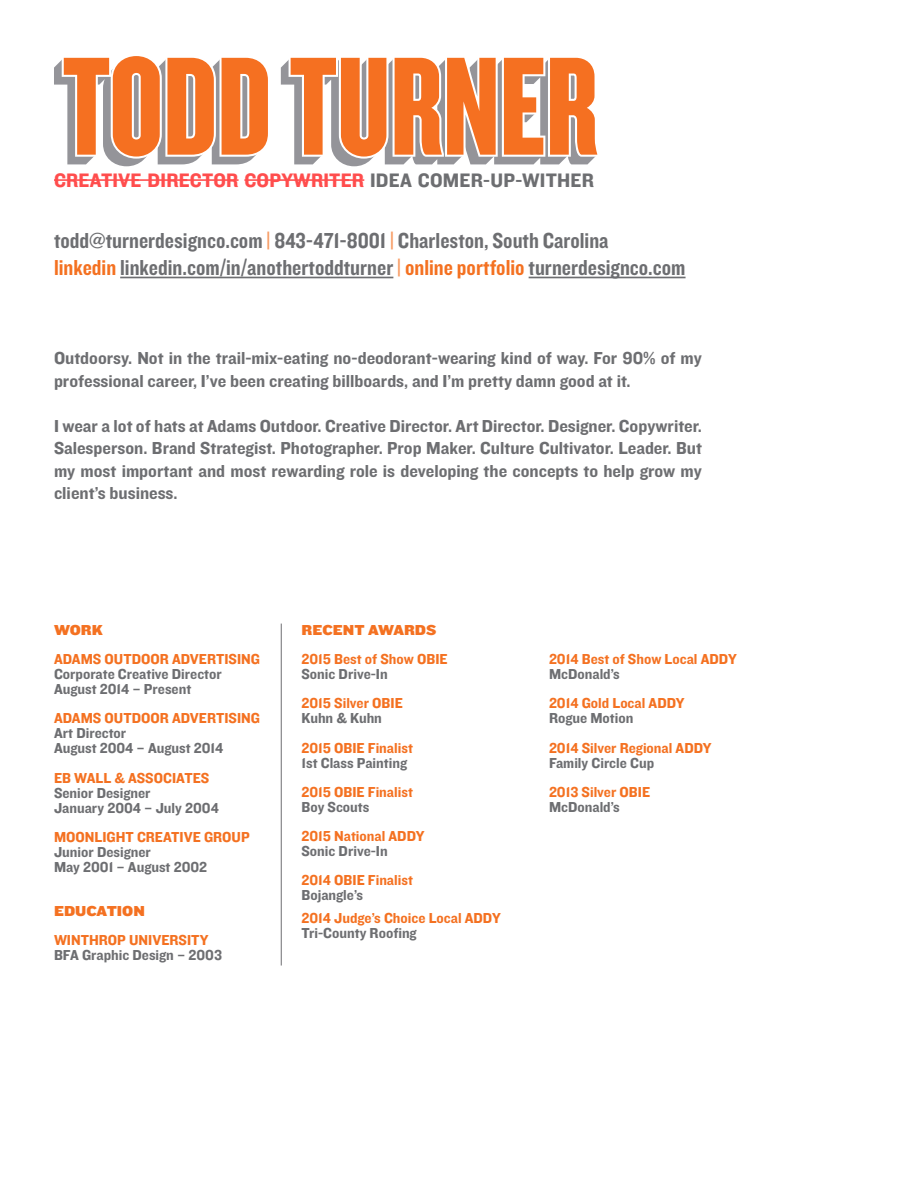
<style>
.page{position:relative;width:918px;height:1188px;background:#fff}
.page>*{position:absolute;margin:0;border:0;box-sizing:border-box;transform-origin:0 0}
.t1{font:22.5px/27px "Knockout HTF50 Welterweight";color:#6d6e71}
.t2{font:20.25px "Knockout HTF51 Middleweight";letter-spacing:.01em;color:#ff4d4d}
.t3{font:18px/22.5px "Knockout HTF51 Middleweight";color:#6d6e71}
.t4{font:15px "Knockout HTF51 Middleweight";color:#f47121}
.t5{font:15px/15px "Knockout HTF51 Middleweight";color:#6d6e71}
.t6{font:15px "Knockout HTF72 Full Cruiserwt";color:#f47121}
.s1{color:#6d6e71}
.s2{color:#f79c64}
.s3{color:#f47121}
</style>
<div class="page">
<hr style="left:120px;top:277px;width:273px;height:1px;background:#6d6e71">
<hr style="left:529px;top:277px;width:157px;height:1px;background:#6d6e71">
<hr style="left:54px;top:179px;width:185px;height:2px;background:#ff4d4d">
<hr style="left:244px;top:179px;width:120px;height:2px;background:#ff4d4d">
<hr style="left:281px;top:624px;width:1px;height:342px;background:#6d6e71">
<svg style="left:54px;top:56px;width:214px;height:110px"></svg>
<svg style="left:281px;top:57px;width:317px;height:109px"></svg>
<p class="t2" style="left:54px;top:169px;width:542px">CREATIVE DIRECTOR COPYWRITER <span class="s1">IDEA COMER-UP-WITHER</span></p>
<p class="t1" style="left:54px;top:228px;width:633px">todd@turnerdesignco.com <span class="s2">|</span> 843-471-8001 <span class="s2">|</span> Charleston, South Carolina<br><span class="s3">linkedin</span> linkedin.com/in/anothertoddturner <span class="s2">|</span> <span class="s3">online portfolio</span> turnerdesignco.com</p>
<p class="t3" style="left:54px;top:348px;width:649px">Outdoorsy. Not in the trail-mix-eating no-deodorant-wearing kind of way. For 90% of my professional career, I’ve been creating billboards, and I’m pretty damn good at it.</p>
<p class="t3" style="left:54px;top:415px;width:649px;text-align:justify">I wear a lot of hats at Adams Outdoor. Creative Director. Art Director. Designer. Copywriter.<br>Salesperson. Brand Strategist. Photographer. Prop Maker. Culture Cultivator. Leader. But my most important and most rewarding role is developing the concepts to help grow my client’s business.</p>
<p class="t6" style="left:54px;top:622px;width:50px">WORK</p>
<p class="t4" style="left:54px;top:651px;width:208px">ADAMS OUTDOOR ADVERTISING</p>
<p class="t5" style="left:54px;top:667px;width:169px">Corporate Creative Director<br>August 2014 – Present</p>
<p class="t4" style="left:54px;top:710px;width:208px">ADAMS OUTDOOR ADVERTISING</p>
<p class="t5" style="left:54px;top:726px;width:171px">Art Director<br>August 2004 – August 2014</p>
<p class="t4" style="left:54px;top:770px;width:157px">EB WALL &amp; ASSOCIATES</p>
<p class="t5" style="left:54px;top:785px;width:166px">Senior Designer<br>January 2004 – July 2004</p>
<p class="t4" style="left:54px;top:829px;width:197px">MOONLIGHT CREATIVE GROUP</p>
<p class="t5" style="left:54px;top:845px;width:155px">Junior Designer<br>May 2001 – August 2002</p>
<p class="t6" style="left:54px;top:903px;width:92px">EDUCATION</p>
<p class="t4" style="left:54px;top:932px;width:156px">WINTHROP UNIVERSITY</p>
<p class="t5" style="left:54px;top:948px;width:170px">BFA Graphic Design – 2003</p>
<p class="t6" style="left:302px;top:622px;width:137px">RECENT AWARDS</p>
<p class="t4" style="left:302px;top:651px;width:148px">2015 Best of Show OBIE</p>
<p class="t5" style="left:302px;top:667px;width:88px">Sonic Drive-In</p>
<p class="t4" style="left:302px;top:695px;width:103px">2015 Silver OBIE</p>
<p class="t5" style="left:302px;top:711px;width:82px">Kuhn &amp; Kuhn</p>
<p class="t4" style="left:302px;top:740px;width:113px">2015 OBIE Finalist</p>
<p class="t5" style="left:302px;top:755px;width:107px">1st Class Painting</p>
<p class="t4" style="left:302px;top:784px;width:113px">2015 OBIE Finalist</p>
<p class="t5" style="left:302px;top:800px;width:69px">Boy Scouts</p>
<p class="t4" style="left:302px;top:828px;width:125px">2015 National ADDY</p>
<p class="t5" style="left:302px;top:844px;width:88px">Sonic Drive-In</p>
<p class="t4" style="left:302px;top:872px;width:113px">2014 OBIE Finalist</p>
<p class="t5" style="left:302px;top:888px;width:63px">Bojangle’s</p>
<p class="t4" style="left:302px;top:910px;width:201px">2014 Judge’s Choice Local ADDY</p>
<p class="t5" style="left:302px;top:926px;width:117px">Tri-County Roofing</p>
<p class="t4" style="left:549px;top:651px;width:189px">2014 Best of Show Local ADDY</p>
<p class="t5" style="left:549px;top:667px;width:72px">McDonald’s</p>
<p class="t4" style="left:549px;top:695px;width:137px">2014 Gold Local ADDY</p>
<p class="t5" style="left:549px;top:711px;width:86px">Rogue Motion</p>
<p class="t4" style="left:549px;top:740px;width:164px">2014 Silver Regional ADDY</p>
<p class="t5" style="left:549px;top:755px;width:107px">Family Circle Cup</p>
<p class="t4" style="left:549px;top:784px;width:103px">2013 Silver OBIE</p>
<p class="t5" style="left:549px;top:800px;width:72px">McDonald’s</p>
</div>
